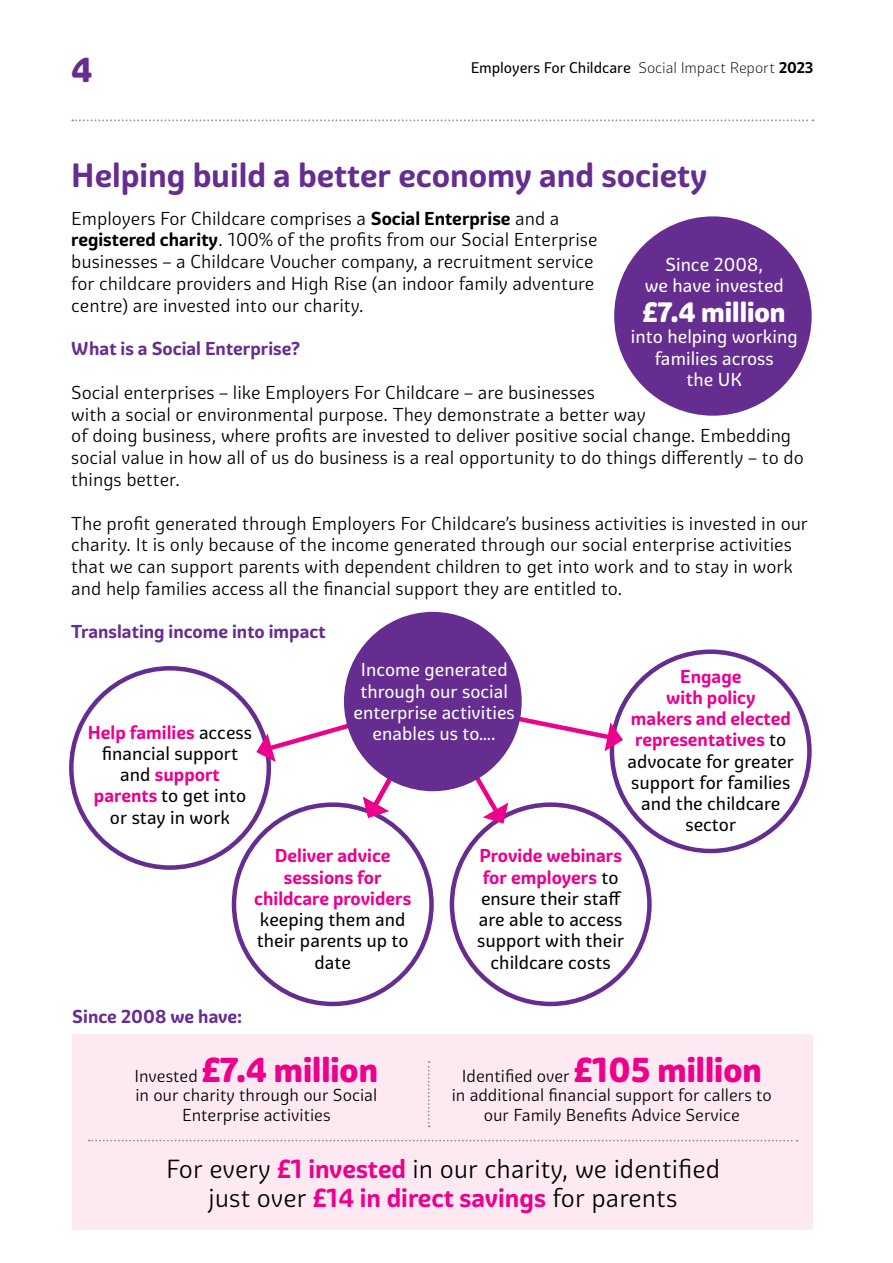
<style>
.page{position:relative;width:893px;height:1263px;background:#fff}
.page>*{position:absolute;margin:0;border:0;box-sizing:border-box;transform-origin:0 0}
.t1{font:800 33.6px "Graviola Soft";color:#ec008c}
.t2{font:800 33.6px "Graviola Soft";color:#662d91}
.t3{font:700 32.7px "Graviola Soft";color:#662d91}
.t4{font:800 27.3px "Graviola Soft";color:#fff}
.t5{font:25.35px/29.1px "Graviola Soft";color:#000;text-align:center}
.t6{font:18.15px/21.8px "Graviola Soft";color:#000}
.t7{font:18.15px/21.1px "Graviola Soft";color:#000;text-align:center}
.t8{font:18.15px/21.1px "Graviola Soft";color:#fff;text-align:center}
.t9{font:700 18.15px "Graviola Soft";color:#662d91}
.t10{font:700 18.15px/21.1px "Graviola Soft";color:#ec008c;text-align:center}
.t11{font:16.8px/19.6px "Graviola Soft";color:#000;text-align:center}
.t12{font:15px "Graviola Soft";letter-spacing:-.005em;color:#000}
.s1{font-weight:300}
.s2{font-weight:700}
.s3{font-weight:700;color:#ec008c}
.s4{font-weight:400;font-size:16.8px;color:#000}
.s5{font-weight:800;font-size:33.6px;color:#ec008c}
</style>
<div class="page">
<svg style="left:72px;top:119px;width:741px;height:2px"></svg>
<div style="left:614px;top:216px;width:198px;height:200px;background:#662d91;border-radius:50%"></div>
<div style="left:72px;top:1034px;width:740px;height:195px;background:#fde9f1"></div>
<svg style="left:428px;top:1061px;width:2px;height:66px"></svg>
<svg style="left:89px;top:1140px;width:709px;height:1px"></svg>
<svg style="left:256px;top:701px;width:367px;height:123px"></svg>
<div style="left:344px;top:612px;width:178px;height:179px;background:#662d91;border-radius:50%"></div>
<h1 class="t2" style="left:71px;top:48px;width:23px">4</h1>
<p class="t12" style="left:471px;top:59px;width:344px">Employers For Childcare <span class="s1">Social Impact Report</span> <span class="s2">2023</span></p>
<h2 class="t3" style="left:71px;top:155px;width:637px">Helping build a better economy and society</h2>
<p class="t6" style="left:71px;top:207px;width:528px">Employers For Childcare comprises a <span class="s2">Social Enterprise</span> and a <span class="s2">registered charity</span>. 100% of the profits from our Social Enterprise businesses – a Childcare Voucher company, a recruitment service for childcare providers and High Rise (an indoor family adventure centre) are invested into our charity.</p>
<p class="t9" style="left:71px;top:337px;width:230px">What is a Social Enterprise?</p>
<p class="t6" style="left:71px;top:382px;width:734px">Social enterprises – like Employers For Childcare – are businesses<br>with a social or environmental purpose. They demonstrate a better way<br>of doing business, where profits are invested to deliver positive social change. Embedding social value in how all of us do business is a real opportunity to do things differently – to do things better.</p>
<p class="t6" style="left:71px;top:512px;width:738px">The profit generated through Employers For Childcare’s business activities is invested in our charity. It is only because of the income generated through our social enterprise activities that we can support parents with dependent children to get into work and to stay in work and help families access all the financial support they are entitled to.</p>
<p class="t9" style="left:71px;top:620px;width:256px">Translating income into impact</p>
<p class="t8" style="left:645px;top:254px;width:141px">Since 2008,<br>we have invested</p>
<h3 class="t4" style="left:643px;top:295px;width:144px">£7.4 million</h3>
<p class="t8" style="left:631px;top:326px;width:168px">into helping working families across<br>the UK</p>
<p class="t7" style="left:88px;top:722px;width:166px"><span class="s3">Help families</span> access financial support and <span class="s3">support parents</span> to get into or stay in work</p>
<p class="t8" style="left:354px;top:659px;width:163px">Income generated through our social enterprise activities enables us to….</p>
<p class="t7" style="left:628px;top:666px;width:168px"><span class="s3">Engage<br>with policy<br>makers and elected representatives</span> to advocate for greater support for families and the childcare sector</p>
<p class="t10" style="left:254px;top:845px;width:159px">Deliver advice sessions for childcare providers</p>
<p class="t7" style="left:257px;top:909px;width:153px">keeping them and their parents up to date</p>
<p class="t9" style="left:72px;top:1005px;width:172px">Since 2008 we have:</p>
<p class="t7" style="left:477px;top:846px;width:149px"><span class="s3">Provide webinars for employers</span> to ensure their staff are able to access support with their childcare costs</p>
<h1 class="t1" style="left:135px;top:1048px;width:245px"><span class="s4">Invested</span> £7.4 million</h1>
<p class="t11" style="left:135px;top:1086px;width:243px">in our charity through our Social<br>Enterprise activities</p>
<h3 class="t5" style="left:166px;top:1155px;width:555px">For every <span class="s3">£1 invested</span> in our charity, we identified just over <span class="s3">£14 in direct savings</span> for parents</h3>
<p class="t11" style="left:452px;top:1066px;width:322px">Identified over <span class="s5">£105 million<br></span>in additional financial support for callers to our Family Benefits Advice Service</p>
</div>
